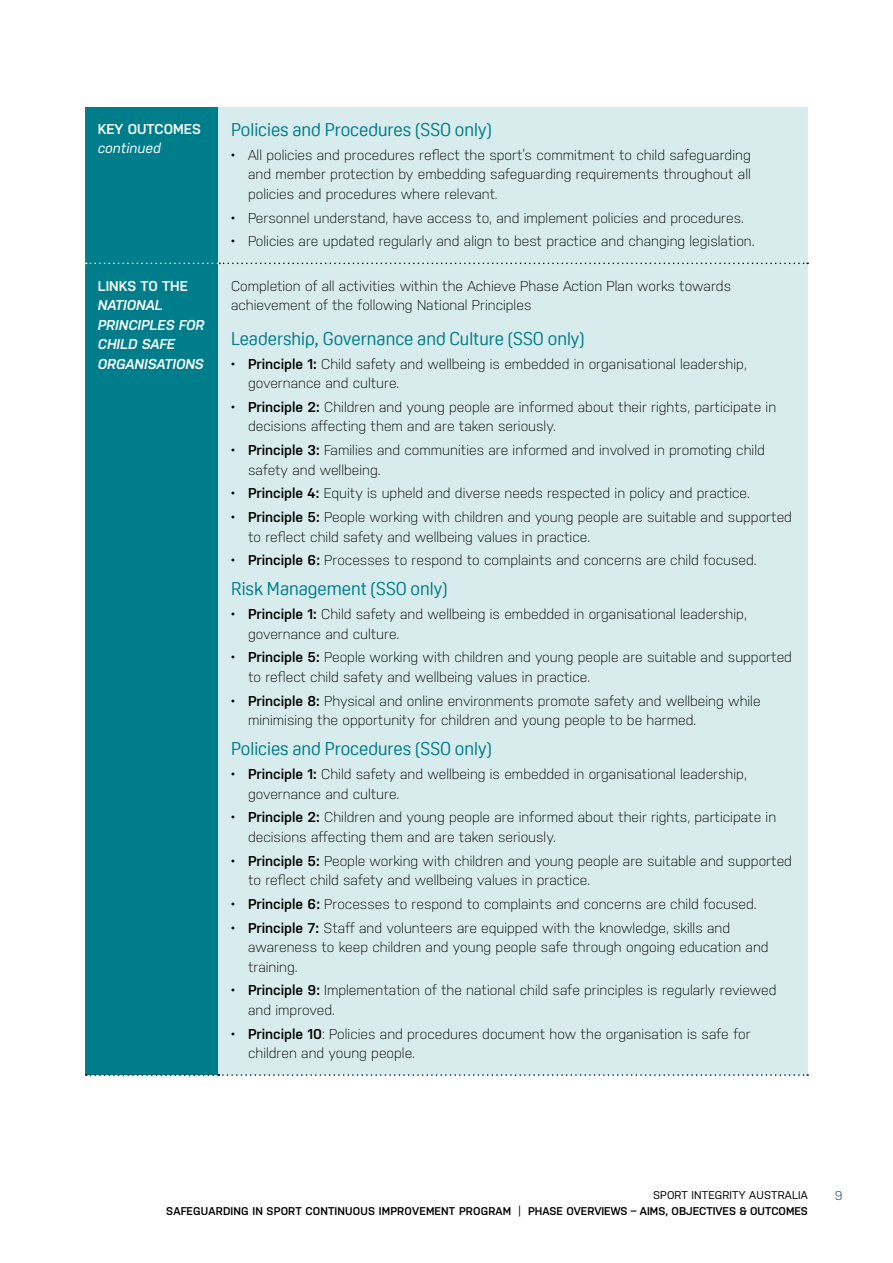
<style>
.page{position:relative;width:893px;height:1263px;background:#fff}
.page>*{position:absolute;margin:0;border:0;box-sizing:border-box;transform-origin:0 0}
._03__HEADING_3{font:18px "Oscine";color:#007d8a}
._04__BODY_TEXT{font:300 14.25px/19.5px "Nudista";color:#000}
._04__BODY_TEXT-2{font:italic 600 14.25px/19.5px "Nudista";color:#fff}
._04__BODY_TEXT-3{font:600 14.25px/19.5px "Nudista";color:#fff}
.t1{font:300 12.75px "Nudista";color:#002539}
.t2{font:600 11.25px "Nudista";letter-spacing:.015em;color:#000}
.t3{font:11.25px "Nudista";letter-spacing:.015em;color:#000}
.s1{font-weight:400;font-style:italic}
.s2{font-style:normal}
.s3{font-weight:600}
.s4{font-weight:400}
</style>
<div class="page">
<div style="left:85px;top:107px;width:133px;height:968px;background:#007d8a"></div>
<div style="left:218px;top:107px;width:590px;height:967px;background:#d9eced"></div>
<svg style="left:86px;top:1074px;width:722px;height:2px"></svg>
<svg style="left:86px;top:263px;width:722px;height:1px"></svg>
<p class="_04__BODY_TEXT-3" style="left:98px;top:119px;width:105px">KEY OUTCOMES <span class="s1">continued</span></p>
<p class="_03__HEADING_3" style="left:231px;top:120px;width:262px">Policies and Procedures (SSO only)</p>
<p class="_04__BODY_TEXT" style="left:248px;top:145px;width:504px;text-align:justify;text-indent:-17px">• All policies and procedures reflect the sport’s commitment to child safeguarding and member protection by embedding safeguarding requirements throughout all policies and procedures where relevant.</p>
<p class="_04__BODY_TEXT" style="left:231px;top:208px;width:514px">• Personnel understand, have access to, and implement policies and procedures.</p>
<p class="_04__BODY_TEXT" style="left:231px;top:231px;width:525px">• Policies are updated regularly and align to best practice and changing legislation.</p>
<p class="_04__BODY_TEXT-2" style="left:98px;top:276px;width:108px"><span class="s2">LINKS TO THE<br></span>NATIONAL<br>PRINCIPLES FOR<br>CHILD SAFE<br>ORGANISATIONS</p>
<p class="_04__BODY_TEXT" style="left:231px;top:276px;width:502px">Completion of all activities within the Achieve Phase Action Plan works towards achievement of the following National Principles</p>
<p class="_03__HEADING_3" style="left:231px;top:328px;width:355px">Leadership, Governance and Culture (SSO only)</p>
<p class="_04__BODY_TEXT" style="left:248px;top:354px;width:500px;text-indent:-17px">• <span class="s3">Principle 1:</span> Child safety and wellbeing is embedded in organisational leadership, governance and culture.</p>
<p class="_04__BODY_TEXT" style="left:248px;top:397px;width:530px;text-indent:-17px">• <span class="s3">Principle 2:</span> Children and young people are informed about their rights, participate in decisions affecting them and are taken seriously.</p>
<p class="_04__BODY_TEXT" style="left:248px;top:440px;width:518px;text-indent:-17px">• <span class="s3">Principle 3:</span> Families and communities are informed and involved in promoting child safety and wellbeing.</p>
<p class="_04__BODY_TEXT" style="left:231px;top:483px;width:520px">• <span class="s3">Principle 4:</span> Equity is upheld and diverse needs respected in policy and practice.</p>
<p class="_04__BODY_TEXT" style="left:248px;top:507px;width:545px;text-indent:-17px">• <span class="s3">Principle 5:</span> People working with children and young people are suitable and supported to reflect child safety and wellbeing values in practice.</p>
<p class="_04__BODY_TEXT" style="left:231px;top:550px;width:527px">• <span class="s3">Principle 6:</span> Processes to respond to complaints and concerns are child focused.</p>
<p class="_03__HEADING_3" style="left:231px;top:579px;width:218px">Risk Management (SSO only)</p>
<p class="_04__BODY_TEXT" style="left:248px;top:604px;width:500px;text-indent:-17px">• <span class="s3">Principle 1:</span> Child safety and wellbeing is embedded in organisational leadership, governance and culture.</p>
<p class="_04__BODY_TEXT" style="left:248px;top:647px;width:545px;text-indent:-17px">• <span class="s3">Principle 5:</span> People working with children and young people are suitable and supported to reflect child safety and wellbeing values in practice.</p>
<p class="_04__BODY_TEXT" style="left:248px;top:691px;width:514px;text-indent:-17px">• <span class="s3">Principle 8:</span> Physical and online environments promote safety and wellbeing while minimising the opportunity for children and young people to be harmed.</p>
<p class="_03__HEADING_3" style="left:231px;top:739px;width:262px">Policies and Procedures (SSO only)</p>
<p class="_04__BODY_TEXT" style="left:248px;top:764px;width:500px;text-indent:-17px">• <span class="s3">Principle 1:</span> Child safety and wellbeing is embedded in organisational leadership, governance and culture.</p>
<p class="_04__BODY_TEXT" style="left:248px;top:807px;width:530px;text-indent:-17px">• <span class="s3">Principle 2:</span> Children and young people are informed about their rights, participate in decisions affecting them and are taken seriously.</p>
<p class="_04__BODY_TEXT" style="left:248px;top:851px;width:545px;text-indent:-17px">• <span class="s3">Principle 5:</span> People working with children and young people are suitable and supported to reflect child safety and wellbeing values in practice.</p>
<p class="_04__BODY_TEXT" style="left:231px;top:894px;width:527px">• <span class="s3">Principle 6:</span> Processes to respond to complaints and concerns are child focused.</p>
<p class="_04__BODY_TEXT" style="left:248px;top:918px;width:522px;text-indent:-17px">• <span class="s3">Principle 7:</span> Staff and volunteers are equipped with the knowledge, skills and awareness to keep children and young people safe through ongoing education and training.</p>
<p class="_04__BODY_TEXT" style="left:248px;top:980px;width:530px;text-indent:-17px">• <span class="s3">Principle 9:</span> Implementation of the national child safe principles is regularly reviewed and improved.</p>
<p class="_04__BODY_TEXT" style="left:248px;top:1024px;width:504px;text-indent:-17px">• <span class="s3">Principle 10</span>: Policies and procedures document how the organisation is safe for children and young people.</p>
<p class="t3" style="left:653px;top:1189px;width:156px">SPORT INTEGRITY AUSTRALIA</p>
<p class="t1" style="left:835px;top:1188px;width:9px">9</p>
<p class="t2" style="left:166px;top:1204px;width:643px">SAFEGUARDING IN SPORT CONTINUOUS IMPROVEMENT PROGRAM <span class="s4">|</span> PHASE OVERVIEWS – AIMS, OBJECTIVES &amp; OUTCOMES</p>
</div>
